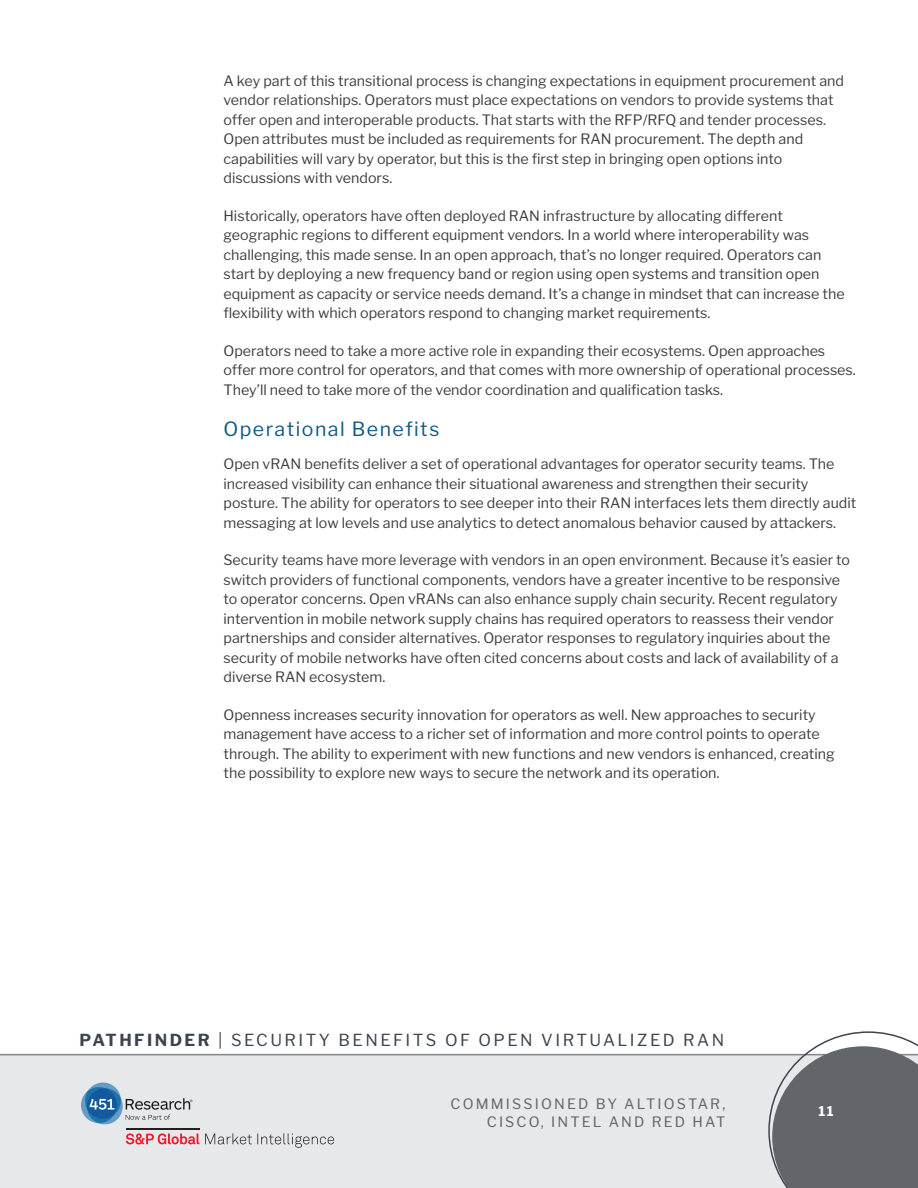
<style>
.page{position:relative;width:918px;height:1188px;background:#fff}
.page>*{position:absolute;margin:0;border:0;box-sizing:border-box;transform-origin:0 0}
.Header_2{font:19.5px "Libre Franklin";letter-spacing:.075em;color:#0f5a86}
.t1{font:16.5px "Libre Franklin";letter-spacing:.15em;color:#3e444f}
.t2{font:14.25px/19.5px "Libre Franklin";color:#3e3e3f}
.t3{font:14.25px/17.1px "Libre Franklin";letter-spacing:.15em;color:#62656a;text-align:right}
.t4{font:700 13.5px "Libre Franklin";color:#fff}
.s1{font-weight:700}
</style>
<div class="page">
<div style="left:0;top:1054px;width:918px;height:134px;background:#e7e8e9"></div>
<hr style="left:0;top:1054px;width:918px;height:1px;background:#80838a">
<svg style="left:768px;top:1031px;width:150px;height:157px"></svg>
<svg style="left:126px;top:1133px;width:73px;height:12px"></svg>
<hr style="left:126px;top:1128px;width:73px;height:2px;background:#231f20">
<svg style="left:205px;top:1133px;width:129px;height:15px"></svg>
<svg style="left:81px;top:1082px;width:111px;height:43px"></svg>
<p class="t2" style="left:224px;top:71px;width:622px">A key part of this transitional process is changing expectations in equipment procurement and vendor relationships. Operators must place expectations on vendors to provide systems that offer open and interoperable products. That starts with the RFP/RFQ and tender processes.<br>Open attributes must be included as requirements for RAN procurement. The depth and capabilities will vary by operator, but this is the first step in bringing open options into discussions with vendors.</p>
<p class="t2" style="left:224px;top:206px;width:623px">Historically, operators have often deployed RAN infrastructure by allocating different geographic regions to different equipment vendors. In a world where interoperability was challenging, this made sense. In an open approach, that’s no longer required. Operators can start by deploying a new frequency band or region using open systems and transition open equipment as capacity or service needs demand. It’s a change in mindset that can increase the flexibility with which operators respond to changing market requirements.</p>
<p class="t2" style="left:224px;top:341px;width:634px">Operators need to take a more active role in expanding their ecosystems. Open approaches offer more control for operators, and that comes with more ownership of operational processes.<br>They’ll need to take more of the vendor coordination and qualification tasks.</p>
<p class="Header_2" style="left:224px;top:417px;width:217px">Operational Benefits</p>
<p class="t2" style="left:224px;top:454px;width:634px">Open vRAN benefits deliver a set of operational advantages for operator security teams. The increased visibility can enhance their situational awareness and strengthen their security posture. The ability for operators to see deeper into their RAN interfaces lets them directly audit messaging at low levels and use analytics to detect anomalous behavior caused by attackers.</p>
<p class="t2" style="left:224px;top:550px;width:628px">Security teams have more leverage with vendors in an open environment. Because it’s easier to switch providers of functional components, vendors have a greater incentive to be responsive to operator concerns. Open vRANs can also enhance supply chain security. Recent regulatory intervention in mobile network supply chains has required operators to reassess their vendor partnerships and consider alternatives. Operator responses to regulatory inquiries about the security of mobile networks have often cited concerns about costs and lack of availability of a diverse RAN ecosystem.</p>
<p class="t2" style="left:224px;top:705px;width:613px">Openness increases security innovation for operators as well. New approaches to security management have access to a richer set of information and more control points to operate through. The ability to experiment with new functions and new vendors is enhanced, creating the possibility to explore new ways to secure the network and its operation.</p>
<p class="t1" style="left:80px;top:1030px;width:646px"><span class="s1">PATHFINDER</span> | SECURITY BENEFITS OF OPEN VIRTUALIZED RAN</p>
<p class="t3" style="left:451px;top:1096px;width:276px">COMMISSIONED BY ALTIOSTAR,<br>CISCO, INTEL AND RED HAT</p>
<p class="t4" style="left:818px;top:1103px;width:17px">11</p>
</div>
